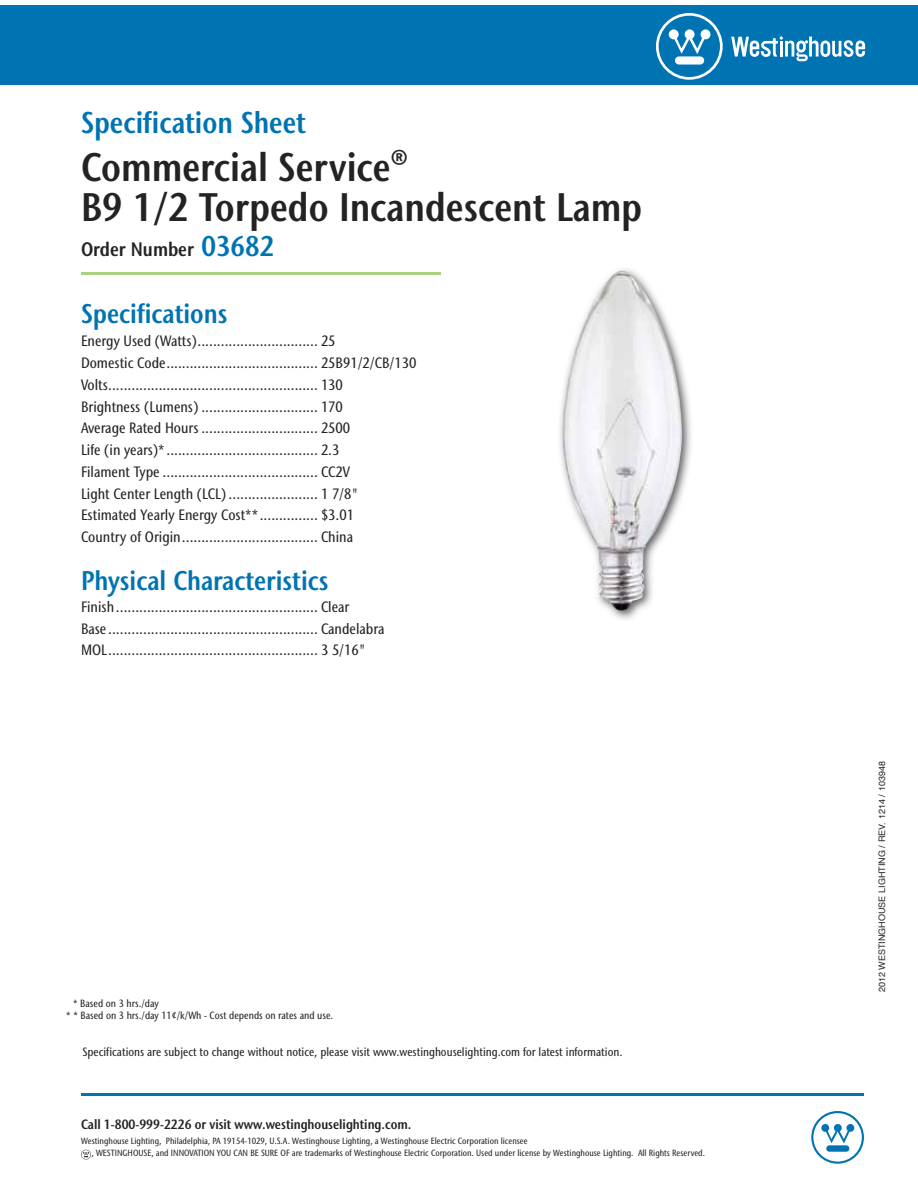
<style>
.page{position:relative;width:918px;height:1188px;background:#fff}
.page>*{position:absolute;margin:0;border:0;box-sizing:border-box;transform-origin:0 0}
.t1{font:600 condensed 39.75px/40.5px "Stone Sans IIITC Std";color:#232323}
.t2{font:600 condensed 30px "Stone Sans IIITC Std";color:#0073b3}
.t3{font:600 condensed 27px "Stone Sans IIITC Std";color:#0073b3}
.t4{font:600 condensed 19.5px "Stone Sans IIITC Std";color:#232323}
.t5{font:500 condensed 15px/21.8px "Stone Sans IIITC Std";color:#232323}
.t6{font:600 condensed 13.5px "Stone Sans IIITC Std";color:#232323}
.t7{font:500 condensed 12px "Stone Sans IIITC Std";color:#232323}
.t8{font:500 condensed 10.5px/12px "Stone Sans IIITC Std";color:#232323}
.t9{font:500 condensed 9px/12px "Stone Sans IIITC Std";color:#232323}
.t10{font:9px "Helvetica";color:#232323}
.s1{font-size:28.5px;color:#0073b3}
</style>
<div class="page">
<svg style="left:81px;top:1150px;width:10px;height:10px"></svg>
<hr style="left:81px;top:1093px;width:783px;height:3px;background:#0073b3">
<svg style="left:811px;top:1111px;width:53px;height:53px"></svg>
<div style="left:0;top:5px;width:918px;height:80px;background:#0073b3"></div>
<svg style="left:656px;top:13px;width:67px;height:67px"></svg>
<svg style="left:731px;top:36px;width:134px;height:25px"></svg>
<img style="left:559px;top:269px;width:132px;height:350px">
<img style="left:562px;top:271px;width:121px;height:340px">
<hr style="left:81px;top:272px;width:360px;height:3px;background:#a9d383">
<h2 class="t2" style="left:81px;top:104px;width:226px">Specification Sheet</h2>
<h1 class="t1" style="left:81px;top:146px;width:563px">Commercial Service®<br>B9 1/2 Torpedo Incandescent Lamp</h1>
<h3 class="t4" style="left:81px;top:237px;width:195px">Order Number <span class="s1">03682</span></h3>
<h3 class="t3" style="left:81px;top:297px;width:148px">Specifications</h3>
<p class="t5" style="left:81px;top:330px;width:337px">Energy Used (Watts) ............................... 25<br>Domestic Code ....................................... 25B91/2/CB/130<br>Volts ...................................................... 130<br>Brightness (Lumens) .............................. 170<br>Average Rated Hours .............................. 2500<br>Life (in years)* ....................................... 2.3<br>Filament Type ........................................ CC2V<br>Light Center Length (LCL) ....................... 1 7/8" Estimated Yearly Energy Cost** ............... $3.01<br>Country of Origin ................................... China</p>
<h3 class="t3" style="left:81px;top:564px;width:249px">Physical Characteristics</h3>
<p class="t5" style="left:81px;top:596px;width:305px">Finish .................................................... Clear<br>Base ...................................................... Candelabra<br>MOL ...................................................... 3 5/16"</p>
<p class="t8" style="left:66px;top:998px;width:269px;text-indent:7px">* Based on 3 hrs./day<br>* * Based on 3 hrs./day 11¢/k/Wh - Cost depends on rates and use.</p>
<p class="t7" style="left:82px;top:1044px;width:541px">Specifications are subject to change without notice, please visit www.westinghouselighting.com for latest information.</p>
<p class="t6" style="left:81px;top:1116px;width:332px">Call 1-800-999-2226 or visit www.westinghouselighting.com.</p>
<p class="t9" style="left:92px;top:1135px;width:615px;text-indent:-11px">Westinghouse Lighting, Philadelphia, PA 19154-1029, U.S.A. Westinghouse Lighting, a Westinghouse Electric Corporation licensee<br>, WESTINGHOUSE, and INNOVATION YOU CAN BE SURE OF are trademarks of Westinghouse Electric Corporation. Used under license by Westinghouse Lighting. All Rights Reserved.</p>
<p class="t10" style="left:875px;top:992px;width:233px;rotate:-90deg">2012 WESTINGHOUSE LIGHTING / REV. 1214 / 103948</p>
</div>
